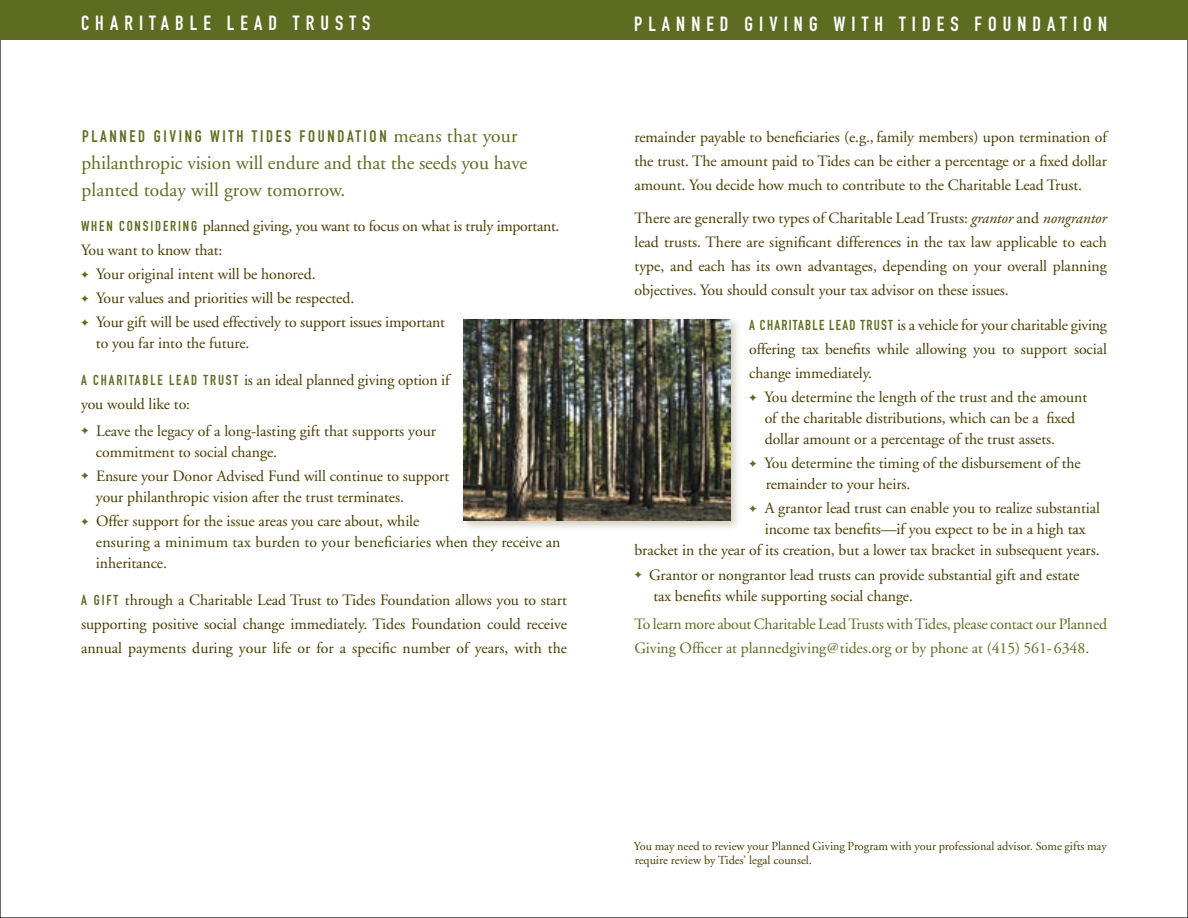
<style>
.page{position:relative;width:1188px;height:918px;background:#fff}
.page>*{position:absolute;margin:0;border:0;box-sizing:border-box;transform-origin:0 0}
.t1{font:20.25px "DIN Engschrift";letter-spacing:.3em;color:#fff}
.Body_Text_2nd_para{font:19.5px/27px "Adobe Garamond";letter-spacing:-.005em;color:#5d6c21}
.Body_Text_2nd_para-2{font:16.5px "DIN Engschrift";letter-spacing:.16em;color:#5d6c21}
.Body_Text_1st_para{font:15.75px/24px "Adobe Garamond";letter-spacing:-.005em;color:#483c00}
.Body_Text_1st_para-2{font:15.75px/24px "Adobe Garamond";letter-spacing:-.015em;color:#5d6c21}
.Body_Text_1st_para-3{font:12.15px/14.2px "Adobe Garamond";color:#483c00}
.s1{font-family:"Adobe Garamond";font-size:19.5px}
.s2{font-family:"DIN Engschrift";font-size:14.25px;color:#5d6c21}
.s3{color:#5d6c21}
.s4{font-style:italic}
.s5{font-size:15px}
</style>
<div class="page">
<div style="left:458px;top:314px;width:284px;height:218px;background:#483c00;opacity:.25"></div>
<img style="left:464px;top:319px;width:266px;height:201px">
<div style="left:0;top:0;width:1188px;height:40px;background:#5d6c21"></div>
<p class="t1" style="left:81px;top:11px;width:291px">CHARITABLE LEAD TRUSTS</p>
<p class="t1" style="left:634px;top:12px;width:474px">PLANNED GIVING WITH TIDES FOUNDATION</p>
<p class="Body_Text_2nd_para-2" style="left:82px;top:127px;width:437px">PLANNED GIVING WITH TIDES FOUNDATION <span class="s1">means that your</span></p>
<p class="Body_Text_2nd_para" style="left:81px;top:150px;width:447px">philanthropic vision will endure and that the seeds you have planted today will grow tomorrow.</p>
<p class="Body_Text_1st_para" style="left:81px;top:214px;width:480px"><span class="s2">W H E N C O N S I D E R I N G</span> planned giving, you want to focus on what is truly important.<br>You want to know that:</p>
<p class="Body_Text_1st_para" style="left:81px;top:262px;width:236px"><span class="s3">✦</span> Your original intent will be honored.</p>
<p class="Body_Text_1st_para" style="left:81px;top:286px;width:275px"><span class="s3">✦</span> Your values and priorities will be respected.</p>
<p class="Body_Text_1st_para" style="left:96px;top:312px;width:351px;line-height:21px;text-indent:-15px"><span class="s3">✦</span> Your gift will be used effectively to support issues important to you far into the future.</p>
<p class="Body_Text_1st_para" style="left:81px;top:368px;width:370px"><span class="s2">A C H A R I TA B L E L E A D T R U S T</span> is an ideal planned giving option if you would like to:</p>
<p class="Body_Text_1st_para" style="left:96px;top:421px;width:342px;line-height:21px;text-indent:-15px"><span class="s3">✦</span> Leave the legacy of a long-lasting gift that supports your commitment to social change.</p>
<p class="Body_Text_1st_para" style="left:96px;top:466px;width:355px;line-height:21px;text-indent:-15px"><span class="s3">✦</span> Ensure your Donor Advised Fund will continue to support your philanthropic vision after the trust terminates.</p>
<p class="Body_Text_1st_para" style="left:96px;top:511px;width:466px;line-height:21px;text-indent:-15px"><span class="s3">✦</span> Offer support for the issue areas you care about, while<br>ensuring a minimum tax burden to your beneficiaries when they receive an inheritance.</p>
<p class="Body_Text_1st_para" style="left:81px;top:588px;width:488px;text-align:justify"><span class="s2">A G I F T</span> through a Charitable Lead Trust to Tides Foundation allows you to start supporting positive social change immediately. Tides Foundation could receive annual payments during your life or for a specific number of years, with the</p>
<p class="Body_Text_1st_para" style="left:634px;top:125px;width:474px;text-align:justify">remainder payable to beneficiaries (e.g., family members) upon termination of the trust. The amount paid to Tides can be either a percentage or a fixed dollar amount. You decide how much to contribute to the Charitable Lead Trust.</p>
<p class="Body_Text_1st_para" style="left:634px;top:206px;width:474px;text-align:justify">There are generally two types of Charitable Lead Trusts: <span class="s4">grantor</span> and <span class="s4">nongrantor </span>lead trusts. There are significant differences in the tax law applicable to each type, and each has its own advantages, depending on your overall planning objectives. You should consult your tax advisor on these issues.</p>
<p class="Body_Text_1st_para" style="left:749px;top:314px;width:359px;text-align:justify"><span class="s2">A CHARITABLE LEAD TRUST</span> is a vehicle for your charitable giving offering tax benefits while allowing you to support social change immediately.</p>
<p class="Body_Text_1st_para" style="left:765px;top:387px;width:324px;line-height:21px;text-indent:-15px"><span class="s3">✦</span> You determine the length of the trust and the amount of the charitable distributions, which can be a fixed dollar amount or a percentage of the trust assets.</p>
<p class="Body_Text_1st_para" style="left:766px;top:453px;width:317px;line-height:21px;text-indent:-16px"><span class="s3">✦</span> You determine the timing of the disbursement of the remainder to your heirs.</p>
<p class="Body_Text_1st_para" style="left:749px;top:497px;width:352px"><span class="s3">✦</span> A grantor lead trust can enable you to realize substantial</p>
<p class="Body_Text_1st_para" style="left:765px;top:518px;width:322px">income tax benefits—if you expect to be in a high tax</p>
<p class="Body_Text_1st_para" style="left:634px;top:539px;width:467px">bracket in the year of its creation, but a lower tax bracket in subsequent years.</p>
<p class="Body_Text_1st_para" style="left:653px;top:564px;width:428px;line-height:21px;text-indent:-19px"><span class="s3">✦</span> Grantor or nongrantor lead trusts can provide substantial gift and estate tax benefits while supporting social change.</p>
<p class="Body_Text_1st_para-2" style="left:634px;top:612px;width:474px">To learn more about Charitable Lead Trusts with Tides, please contact our Planned<br>Giving Officer at plannedgiving<span class="s5">@</span>tides.org or by phone at (415) 561-6348.</p>
<p class="Body_Text_1st_para-3" style="left:634px;top:839px;width:474px">You may need to review your Planned Giving Program with your professional advisor. Some gifts may require review by Tides’ legal counsel.</p>
</div>
